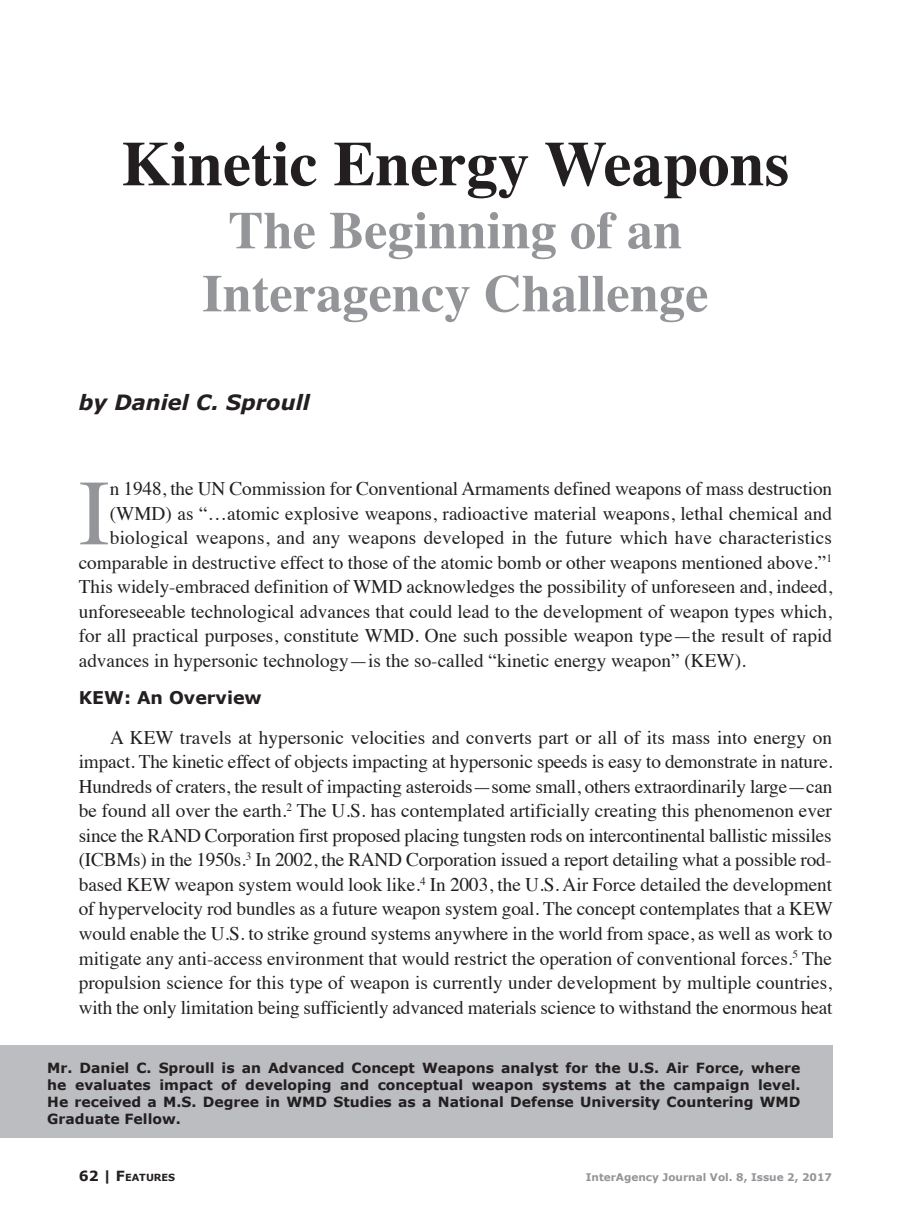
<style>
.page{position:relative;width:914px;height:1229px;background:#fff}
.page>*{position:absolute;margin:0;border:0;box-sizing:border-box;transform-origin:0 0}
.t1{font:93.27px "Times";color:#939598}
.No_Spacing{font:700 63px "Times";color:#231f20}
.No_Spacing-2{font:700 52.5px/63px "Times";color:#939598;text-align:center}
.Author_Byline{font:italic 700 21px "Verdana";color:#231f20}
.t2{font:19.25px/24.5px "Times";color:#231f20;text-align:justify}
.Subheads{font:700 17.5px "Verdana";color:#231f20}
.Author_Bio__left_sid{font:700 14px/16.8px "Verdana";color:#231f20;text-align:justify}
.t3{font:700 10.5px "Verdana";color:#939598}
.t4{font:700 9.8px "Verdana";color:#231f20}
.s1{font-size:14px}
</style>
<div class="page">
<div style="left:0;top:1045px;width:832px;height:93px;background:#bcbdc0"></div>
<p class="No_Spacing" style="left:121px;top:104px;width:669px">Kinetic Energy Weapons</p>
<p class="No_Spacing-2" style="left:202px;top:193px;width:507px">The Beginning of an<br>Interagency Challenge</p>
<p class="Author_Byline" style="left:79px;top:389px;width:233px">by Daniel C. Sproull</p>
<p class="t1" style="left:79px;top:426px;width:33px">I</p>
<p class="t2" style="left:110px;top:475px;width:723px">n 1948, the UN Commission for Conventional Armaments defined weapons of mass destruction</p>
<p class="t2" style="left:110px;top:499px;width:723px">(WMD) as “…atomic explosive weapons, radioactive material weapons, lethal chemical and</p>
<p class="t2" style="left:110px;top:524px;width:723px">biological weapons, and any weapons developed in the future which have characteristics</p>
<p class="t2" style="left:79px;top:548px;width:754px">comparable in destructive effect to those of the atomic bomb or other weapons mentioned above.”<sup>1</sup></p>
<p class="t2" style="left:79px;top:573px;width:755px">This widely-embraced definition of WMD acknowledges the possibility of unforeseen and, indeed,</p>
<p class="t2" style="left:79px;top:597px;width:754px">unforeseeable technological advances that could lead to the development of weapon types which,</p>
<p class="t2" style="left:79px;top:622px;width:754px">for all practical purposes, constitute WMD. One such possible weapon type—the result of rapid</p>
<p class="t2" style="left:79px;top:646px;width:668px">advances in hypersonic technology—is the so-called “kinetic energy weapon” (KEW).</p>
<p class="Subheads" style="left:79px;top:686px;width:184px">KEW: An Overview</p>
<p class="t2" style="left:79px;top:723px;width:755px;text-indent:32px">A KEW travels at hypersonic velocities and converts part or all of its mass into energy on impact. The kinetic effect of objects impacting at hypersonic speeds is easy to demonstrate in nature.<br>Hundreds of craters, the result of impacting asteroids—some small, others extraordinarily large—can be found all over the earth.<sup>2</sup> The U.S. has contemplated artificially creating this phenomenon ever since the RAND Corporation first proposed placing tungsten rods on intercontinental ballistic missiles (ICBMs) in the 1950s.<sup>3</sup> In 2002, the RAND Corporation issued a report detailing what a possible rod&shy;based KEW weapon system would look like.<sup>4</sup> In 2003, the U.S. Air Force detailed the development of hypervelocity rod bundles as a future weapon system goal. The concept contemplates that a KEW would enable the U.S. to strike ground systems anywhere in the world from space, as well as work to mitigate any anti-access environment that would restrict the operation of conventional forces.<sup>5</sup> The propulsion science for this type of weapon is currently under development by multiple countries, with the only limitation being sufficiently advanced materials science to withstand the enormous heat</p>
<p class="Author_Bio__left_sid" style="left:47px;top:1059px;width:754px">Mr. Daniel C. Sproull is an Advanced Concept Weapons analyst for the U.S. Air Force, where he evaluates impact of developing and conceptual weapon systems at the campaign level.<br>He received a M.S. Degree in WMD Studies as a National Defense University Countering WMD Graduate Fellow.</p>
<p class="t4" style="left:79px;top:1171px;width:98px"><span class="s1">62 |</span> <span class="s1">F</span>EATURES</p>
<p class="t3" style="left:585px;top:1170px;width:248px">InterAgency Journal Vol. 8, Issue 2, 2017</p>
</div>
